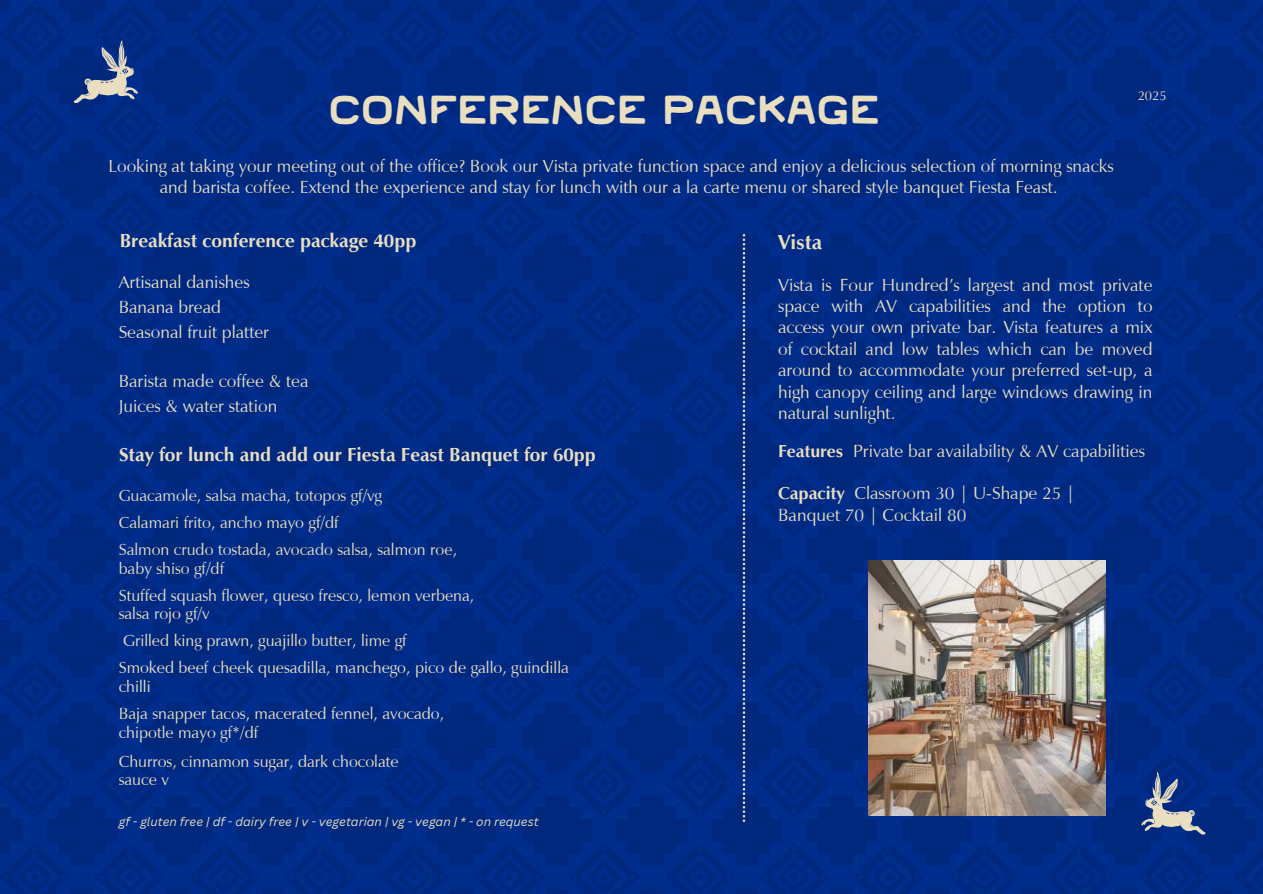
<style>
.page{position:relative;width:1263px;height:894px;background:#fff}
.page>*{position:absolute;margin:0;border:0;box-sizing:border-box;transform-origin:0 0}
.t1{font:40.5px "Paix";color:#eadec0}
.t2{font:700 21px "Vera Humana 95";color:#eadec0}
.t3{font:700 19.5px "Vera Humana 95";color:#eadec0}
.t4{font:18px/21.3px "Vera Humana 95";color:#eadec0}
.t5{font:16.65px/26.8px "Vera Humana 95";color:#eadec0}
.t6{font:13.5px "Vera Humana 95";color:#eadec0}
.t7{font:italic 12px "Canva Sans";color:#eadec0}
.s1{font-weight:700}
</style>
<div class="page">
<img style="left:0;top:0;width:1263px;height:893px">
<svg style="left:743px;top:234px;width:2px;height:587px"></svg>
<img style="left:868px;top:560px;width:238px;height:255px">
<svg style="left:74px;top:40px;width:65px;height:63px;background:#435d94"></svg>
<svg style="left:1140px;top:771px;width:66px;height:63px;background:#425d94"></svg>
<p class="t6" style="left:1138px;top:90px;width:30px">2025</p>
<h1 class="t1" style="left:329px;top:93px;width:552px">CONFERENCE PACKAGE</h1>
<p class="t4" style="left:108px;top:157px;width:1007px;text-align:center">Looking at taking your meeting out of the office? Book our Vista private function space and enjoy a delicious selection of morning snacks and barista coffee. Extend the experience and stay for lunch with our a la carte menu or shared style banquet Fiesta Feast.</p>
<p class="t3" style="left:120px;top:232px;width:298px">Breakfast conference package 40pp</p>
<p class="t4" style="left:119px;top:271px;width:152px;line-height:24.8px">Artisanal danishes<br>Banana bread<br>Seasonal fruit platter</p>
<p class="t4" style="left:119px;top:370px;width:191px;line-height:24.8px">Barista made coffee &amp; tea<br>Juices &amp; water station</p>
<p class="t3" style="left:119px;top:446px;width:478px">Stay for lunch and add our Fiesta Feast Banquet for 60pp</p>
<p class="t2" style="left:778px;top:233px;width:45px">Vista</p>
<p class="t4" style="left:778px;top:275px;width:376px;text-align:justify">Vista is Four Hundred’s largest and most private space with AV capabilities and the option to access your own private bar. Vista features a mix of cocktail and low tables which can be moved around to accommodate your preferred set-up, a high canopy ceiling and large windows drawing in natural sunlight.</p>
<p class="t4" style="left:778px;top:441px;width:368px"><span class="s1">Features</span> Private bar availability &amp; AV capabilities</p>
<p class="t4" style="left:778px;top:484px;width:298px"><span class="s1">Capacity</span> Classroom 30 | U-Shape 25 |<br>Banquet 70 | Cocktail 80</p>
<p class="t5" style="left:119px;top:483px;width:340px">Guacamole, salsa macha, totopos gf/vg<br>Calamari frito, ancho mayo gf/df<br>Salmon crudo tostada, avocado salsa, salmon roe,</p>
<p class="t5" style="left:119px;top:556px;width:357px">baby shiso gf/df<br>Stuffed squash flower, queso fresco, lemon verbena,</p>
<p class="t5" style="left:119px;top:601px;width:452px">salsa rojo gf/v<br>Grilled king prawn, guajillo butter, lime gf<br>Smoked beef cheek quesadilla, manchego, pico de gallo, guindilla</p>
<p class="t5" style="left:119px;top:674px;width:327px">chilli<br>Baja snapper tacos, macerated fennel, avocado,</p>
<p class="t5" style="left:119px;top:720px;width:141px">chipotle mayo gf*/df</p>
<p class="t5" style="left:119px;top:753px;width:281px;line-height:18px">Churros, cinnamon sugar, dark chocolate sauce v</p>
<p class="t7" style="left:119px;top:812px;width:421px">gf - gluten free | df - dairy free | v - vegetarian | vg - vegan | * - on request</p>
</div>
